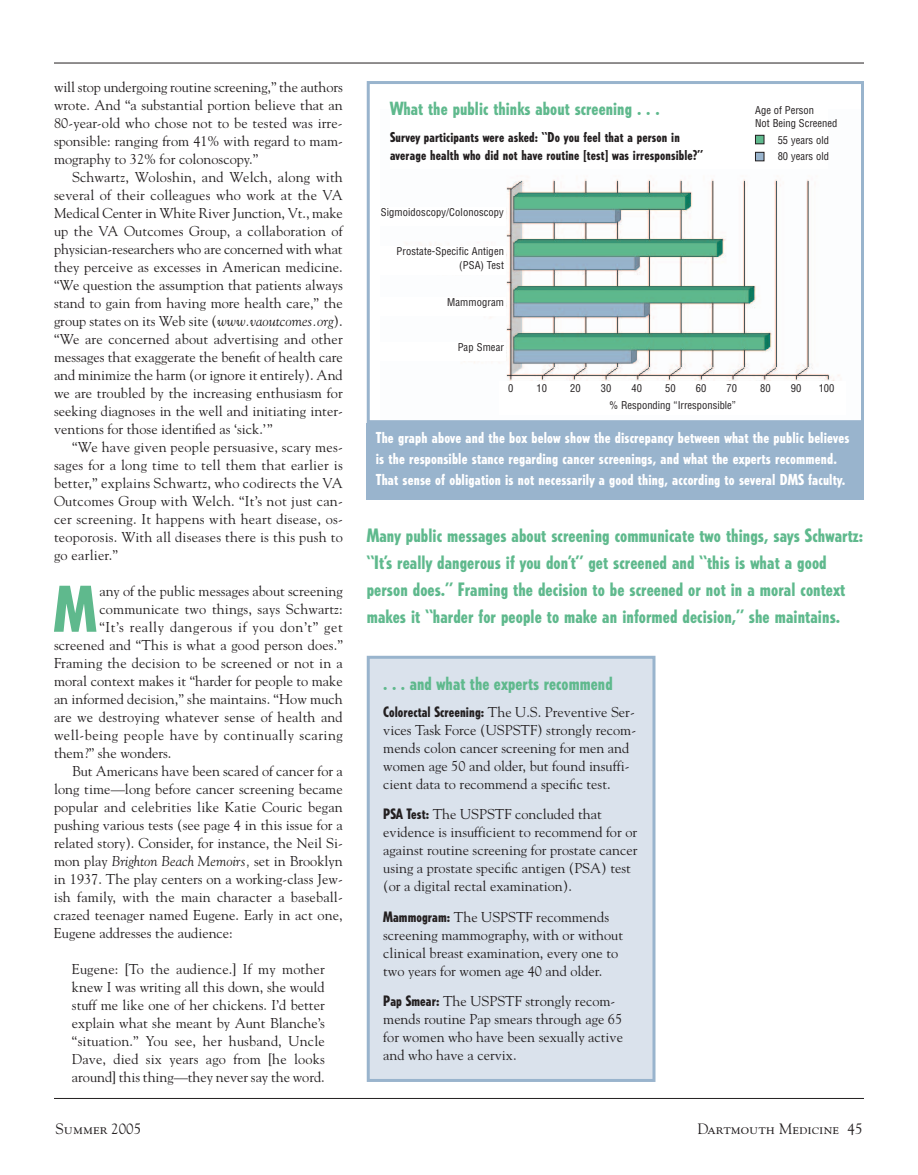
<style>
.page{position:relative;width:918px;height:1175px;background:#fff}
.page>*{position:absolute;margin:0;border:0;box-sizing:border-box;transform-origin:0 0}
.t1{font:800 condensed 62.4px "Tempo";color:#5fb98d}
.t2{font:800 condensed 18.3px/27px "Tempo";letter-spacing:.005em;color:#5fb98d}
.t3{font:800 condensed 18px "Tempo";letter-spacing:.005em;color:#5fb98d}
.t4{font:800 condensed 15px/21px "Tempo";letter-spacing:.01em;color:#fff}
.t5{font:15px "Goudy SC";color:#231f20}
.t6{font:14.25px/18px "Goudy";color:#231f20;text-align:justify}
.t7{font:italic 14.25px "Goudy";color:#231f20}
.t8{font:14.25px "Goudy";letter-spacing:.03em;color:#231f20}
.t9{font:14.25px "Goudy";letter-spacing:.04em;color:#231f20}
.t10{font:800 condensed 13.5px/18px "Tempo";letter-spacing:.01em;color:#231f20}
.t11{font:condensed 10.5px/12.6px "Helvetica";color:#231f20}
.s1{font-style:italic}
.s2{font-style:normal}
.s3{font-family:"Goudy"}
.s4{font-family:"Tempo";font-weight:800;font-stretch:condensed}
</style>
<div class="page">
<hr style="left:54px;top:1098px;width:810px;height:1px;background:#231f20">
<hr style="left:54px;top:63px;width:810px;height:1px;background:#231f20">
<img style="left:406px;top:179px;width:434px;height:202px">
<div style="left:367px;top:81px;width:497px;height:342px;border:3px solid #99b4cd"></div>
<div style="left:367px;top:423px;width:497px;height:77px;background:#99b4cd"></div>
<div style="left:368px;top:657px;width:286px;height:423px;background:#dae2ec"></div>
<div style="left:367px;top:656px;width:289px;height:426px;border:3px solid #99b4cd"></div>
<div style="left:755px;top:135px;width:9px;height:9px;background:#5fb98d"></div>
<div style="left:755px;top:135px;width:9px;height:9px;border:1px solid #231f20"></div>
<div style="left:755px;top:152px;width:9px;height:9px;background:#99b4cd"></div>
<div style="left:755px;top:152px;width:9px;height:9px;border:1px solid #231f20"></div>
<div style="left:376px;top:207px;width:130px;height:18px;background:#fff"></div>
<div style="left:376px;top:297px;width:130px;height:18px;background:#fff"></div>
<div style="left:376px;top:342px;width:130px;height:18px;background:#fff"></div>
<div style="left:376px;top:246px;width:130px;height:28px;background:#fff"></div>
<p class="t6" style="left:54px;top:78px;width:290px">will stop undergoing routine screening,” the authors wrote. And “a substantial portion believe that an 80-year-old who chose not to be tested was irre&shy;sponsible: ranging from 41% with regard to mam&shy;mography to 32% for colonoscopy.”</p>
<p class="t6" style="left:54px;top:168px;width:290px;text-indent:18px">Schwartz, Woloshin, and Welch, along with several of their colleagues who work at the VA Medical Center in White River Junction, Vt., make up the VA Outcomes Group, a collaboration of physician-researchers who are concerned with what they perceive as excesses in American medicine. “We question the assumption that patients always stand to gain from having more health care,” the group states on its Web site (<span class="s1">www.vaoutcomes.org</span>). “We are concerned about advertising and other messages that exaggerate the benefit of health care and minimize the harm (or ignore it entirely). And we are troubled by the increasing enthusiasm for seeking diagnoses in the well and initiating inter&shy;ventions for those identified as ‘sick.’”</p>
<p class="t6" style="left:54px;top:438px;width:290px;text-indent:18px">“We have given people persuasive, scary mes&shy;sages for a long time to tell them that earlier is better,” explains Schwartz, who codirects the VA Outcomes Group with Welch. “It’s not just can&shy;cer screening. It happens with heart disease, os&shy;teoporosis. With all diseases there is this push to go earlier.”</p>
<h1 class="t1" style="left:54px;top:585px;width:44px">M</h1>
<p class="t6" style="left:99px;top:582px;width:245px">any of the public messages about screening</p>
<p class="t3" style="left:390px;top:102px;width:271px">What the public thinks about screening . . .</p>
<p class="t10" style="left:390px;top:129px;width:315px">Survey participants were asked: “Do you feel that a person in average health who did not have routine [test] was irresponsible?”</p>
<p class="t11" style="left:755px;top:104px;width:84px">Age of Person<br>Not Being Screened</p>
<p class="t11" style="left:778px;top:132px;width:53px;line-height:16.5px">55 years old<br>80 years old</p>
<p class="t11" style="left:381px;top:206px;width:125px">Sigmoidoscopy/Colonoscopy</p>
<p class="t11" style="left:397px;top:245px;width:109px;line-height:13.5px;text-align:right">Prostate-Specific Antigen (PSA) Test</p>
<p class="t11" style="left:447px;top:296px;width:58px">Mammogram</p>
<p class="t11" style="left:458px;top:341px;width:48px">Pap Smear</p>
<p class="t11" style="left:508px;top:382px;width:7px">0</p>
<p class="t11" style="left:537px;top:382px;width:12px">10</p>
<p class="t11" style="left:570px;top:382px;width:12px">20</p>
<p class="t11" style="left:601px;top:382px;width:12px">30</p>
<p class="t11" style="left:632px;top:382px;width:12px">40</p>
<p class="t11" style="left:665px;top:382px;width:12px">50</p>
<p class="t11" style="left:696px;top:382px;width:12px">60</p>
<p class="t11" style="left:727px;top:382px;width:12px">70</p>
<p class="t11" style="left:760px;top:382px;width:12px">80</p>
<p class="t11" style="left:791px;top:382px;width:12px">90</p>
<p class="t11" style="left:819px;top:382px;width:17px">100</p>
<p class="t11" style="left:610px;top:398px;width:128px">% Responding “Irresponsible”</p>
<p class="t4" style="left:376px;top:428px;width:475px">The graph above and the box below show the discrepancy between what the public believes is the responsible stance regarding cancer screenings, and what the experts recommend.<br>That sense of obligation is not necessarily a good thing, according to several DMS faculty.</p>
<p class="t2" style="left:367px;top:523px;width:498px">Many public messages about screening communicate two things, says Schwartz: “It’s really dangerous if you don’t” get screened and “this is what a good person does.” Framing the decision to be screened or not in a moral context makes it “harder for people to make an informed decision,” she maintains.</p>
<p class="t6" style="left:99px;top:600px;width:245px">communicate two things, says Schwartz:</p>
<p class="t9" style="left:99px;top:618px;width:245px">“It’s really dangerous if you don’t” get</p>
<p class="t6" style="left:54px;top:636px;width:290px">screened and “This is what a good person does.”</p>
<p class="t6" style="left:54px;top:654px;width:290px">Framing the decision to be screened or not in a</p>
<p class="t6" style="left:54px;top:672px;width:290px">moral context makes it “harder for people to make</p>
<p class="t6" style="left:54px;top:690px;width:290px">an informed decision,” she maintains. “How much</p>
<p class="t6" style="left:54px;top:708px;width:290px">are we destroying whatever sense of health and</p>
<p class="t8" style="left:54px;top:726px;width:290px">well-being people have by continually scaring</p>
<p class="t6" style="left:54px;top:744px;width:119px">them?” she wonders.</p>
<p class="t6" style="left:72px;top:762px;width:272px">But Americans have been scared of cancer for a</p>
<p class="t6" style="left:54px;top:780px;width:290px">long time—long before cancer screening became</p>
<p class="t6" style="left:54px;top:798px;width:290px">popular and celebrities like Katie Couric began</p>
<p class="t6" style="left:54px;top:816px;width:290px">pushing various tests (see page 4 in this issue for a</p>
<p class="t6" style="left:54px;top:834px;width:290px">related story). Consider, for instance, the Neil Si-</p>
<p class="t7" style="left:54px;top:852px;width:290px"><span class="s2">mon play</span> Brighton Beach Memoirs, <span class="s2">set in Brooklyn</span></p>
<p class="t6" style="left:54px;top:870px;width:290px">in 1937. The play centers on a working-class Jew-</p>
<p class="t6" style="left:54px;top:888px;width:290px">ish family, with the main character a baseball-</p>
<p class="t6" style="left:54px;top:906px;width:290px">crazed teenager named Eugene. Early in act one,</p>
<p class="t6" style="left:54px;top:924px;width:180px">Eugene addresses the audience:</p>
<p class="t6" style="left:72px;top:960px;width:254px">Eugene: [To the audience.] If my mother knew I was writing all this down, she would stuff me like one of her chickens. I’d better explain what she meant by Aunt Blanche’s “situation.” You see, her husband, Uncle Dave, died six years ago from [he looks around] this thing—they never say the word.</p>
<p class="t5" style="left:56px;top:1122px;width:87px">Summer <span class="s3">2005</span></p>
<p class="t5" style="left:697px;top:1122px;width:167px">Dartmouth Medicine <span class="s3">45</span></p>
<p class="t3" style="left:383px;top:676px;width:231px">. . . and what the experts recommend</p>
<p class="t6" style="left:383px;top:703px;width:254px;text-align:left"><span class="s4">Colorectal Screening:</span> The U.S. Preventive Ser&shy;vices Task Force (USPSTF) strongly recom&shy;mends colon cancer screening for men and women age 50 and older, but found insuffi&shy;cient data to recommend a specific test.</p>
<p class="t6" style="left:383px;top:805px;width:256px;text-align:left"><span class="s4">PSA Test:</span> The USPSTF concluded that evidence is insufficient to recommend for or against routine screening for prostate cancer using a prostate specific antigen (PSA) test (or a digital rectal examination).</p>
<p class="t6" style="left:383px;top:907px;width:241px;text-align:left"><span class="s4">Mammogram:</span> The USPSTF recommends screening mammography, with or without clinical breast examination, every one to two years for women age 40 and older.</p>
<p class="t6" style="left:383px;top:991px;width:241px;text-align:left"><span class="s4">Pap Smear:</span> The USPSTF strongly recom&shy;mends routine Pap smears through age 65 for women who have been sexually active and who have a cervix.</p>
</div>
